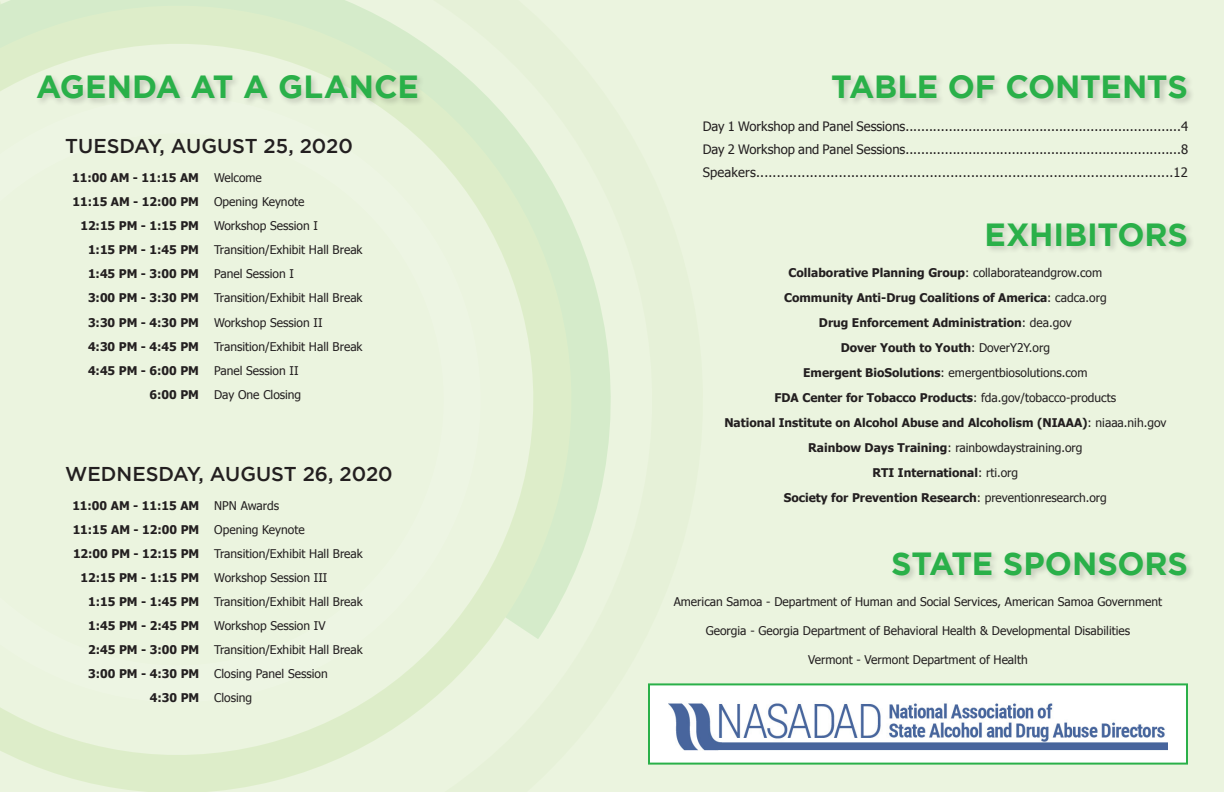
<style>
.page{position:relative;width:1224px;height:792px;background:#ebf4df}
.page>*{position:absolute;margin:0;border:0;box-sizing:border-box;transform-origin:0 0}
.t1{font:700 32px "Gotham";letter-spacing:-.005em;color:#2ab049}
.t2{font:500 20px "Gotham";color:#231f20}
.t3{font:13px "Tahoma";color:#231f20}
.t4{font:12px "Tahoma";color:#231f20}
.t5{font:700 12px "Tahoma";color:#231f20}
.s1{font-weight:400}
.s2{font-weight:700}
</style>
<div class="page">
<svg style="left:0;top:0;width:611px;height:792px"></svg>
<svg style="left:0;top:68px;width:490px;height:663px"></svg>
<div style="left:35px;top:73px;width:391px;height:34px;background:#231f20;opacity:.2"></div>
<div style="left:830px;top:73px;width:365px;height:34px;background:#231f20;opacity:.2"></div>
<div style="left:985px;top:221px;width:210px;height:34px;background:#231f20;opacity:.2"></div>
<div style="left:891px;top:550px;width:304px;height:34px;background:#231f20;opacity:.2"></div>
<div style="left:649px;top:684px;width:538px;height:80px;background:#fff"></div>
<img style="left:668px;top:703px;width:500px;height:47px">
<div style="left:648px;top:683px;width:540px;height:82px;border:2px solid #2ab049"></div>
<p class="t1" style="left:36px;top:68px;width:384px">AGENDA AT A GLANCE</p>
<p class="t2" style="left:65px;top:135px;width:289px">TUESDAY, AUGUST 25, 2020</p>
<p class="t5" style="left:72px;top:170px;width:128px">11:00 AM - 11:15 AM</p>
<p class="t4" style="left:214px;top:170px;width:49px">Welcome</p>
<p class="t5" style="left:72px;top:194px;width:128px">11:15 AM - 12:00 PM</p>
<p class="t4" style="left:214px;top:194px;width:92px">Opening Keynote</p>
<p class="t5" style="left:80px;top:218px;width:120px">12:15 PM - 1:15 PM</p>
<p class="t4" style="left:214px;top:218px;width:106px">Workshop Session I</p>
<p class="t5" style="left:88px;top:242px;width:113px">1:15 PM - 1:45 PM</p>
<p class="t4" style="left:214px;top:242px;width:150px">Transition/Exhibit Hall Break</p>
<p class="t5" style="left:88px;top:266px;width:113px">1:45 PM - 3:00 PM</p>
<p class="t4" style="left:214px;top:266px;width:82px">Panel Session I</p>
<p class="t5" style="left:88px;top:290px;width:113px">3:00 PM - 3:30 PM</p>
<p class="t4" style="left:214px;top:290px;width:150px">Transition/Exhibit Hall Break</p>
<p class="t5" style="left:88px;top:314px;width:113px">3:30 PM - 4:30 PM</p>
<p class="t4" style="left:214px;top:314px;width:110px">Workshop Session II</p>
<p class="t5" style="left:88px;top:338px;width:113px">4:30 PM - 4:45 PM</p>
<p class="t4" style="left:214px;top:338px;width:150px">Transition/Exhibit Hall Break</p>
<p class="t5" style="left:88px;top:362px;width:113px">4:45 PM - 6:00 PM</p>
<p class="t4" style="left:214px;top:362px;width:86px">Panel Session II</p>
<p class="t5" style="left:150px;top:386px;width:51px">6:00 PM</p>
<p class="t4" style="left:214px;top:386px;width:89px">Day One Closing</p>
<p class="t2" style="left:65px;top:462px;width:329px">WEDNESDAY, AUGUST 26, 2020</p>
<p class="t5" style="left:72px;top:497px;width:128px">11:00 AM - 11:15 AM</p>
<p class="t4" style="left:214px;top:497px;width:66px">NPN Awards</p>
<p class="t5" style="left:73px;top:521px;width:128px">11:15 AM - 12:00 PM</p>
<p class="t4" style="left:214px;top:521px;width:92px">Opening Keynote</p>
<p class="t5" style="left:73px;top:545px;width:128px">12:00 PM - 12:15 PM</p>
<p class="t4" style="left:214px;top:545px;width:150px">Transition/Exhibit Hall Break</p>
<p class="t5" style="left:81px;top:569px;width:120px">12:15 PM - 1:15 PM</p>
<p class="t4" style="left:214px;top:569px;width:115px">Workshop Session III</p>
<p class="t5" style="left:88px;top:593px;width:113px">1:15 PM - 1:45 PM</p>
<p class="t4" style="left:214px;top:594px;width:150px">Transition/Exhibit Hall Break</p>
<p class="t5" style="left:88px;top:617px;width:113px">1:45 PM - 2:45 PM</p>
<p class="t4" style="left:214px;top:618px;width:113px">Workshop Session IV</p>
<p class="t5" style="left:88px;top:641px;width:113px">2:45 PM - 3:00 PM</p>
<p class="t4" style="left:214px;top:642px;width:150px">Transition/Exhibit Hall Break</p>
<p class="t5" style="left:88px;top:665px;width:113px">3:00 PM - 4:30 PM</p>
<p class="t4" style="left:214px;top:666px;width:115px">Closing Panel Session</p>
<p class="t5" style="left:150px;top:689px;width:51px">4:30 PM</p>
<p class="t4" style="left:214px;top:690px;width:39px">Closing</p>
<p class="t1" style="left:831px;top:68px;width:358px">TABLE OF CONTENTS</p>
<p class="t3" style="left:703px;top:117px;width:487px">Day 1 Workshop and Panel Sessions......................................................................4</p>
<p class="t3" style="left:703px;top:140px;width:487px">Day 2 Workshop and Panel Sessions......................................................................8</p>
<p class="t3" style="left:703px;top:163px;width:487px">Speakers.....................................................................................................12</p>
<p class="t1" style="left:984px;top:216px;width:205px">EXHIBITORS</p>
<p class="t5" style="left:789px;top:264px;width:315px">Collaborative Planning Group<span class="s1">: collaborateandgrow.com</span></p>
<p class="t5" style="left:784px;top:289px;width:324px">Community Anti-Drug Coalitions of America<span class="s1">: cadca.org</span></p>
<p class="t5" style="left:819px;top:314px;width:254px">Drug Enforcement Administration<span class="s1">: dea.gov</span></p>
<p class="t5" style="left:841px;top:339px;width:211px">Dover Youth to Youth<span class="s1">: DoverY2Y.org</span></p>
<p class="t4" style="left:803px;top:365px;width:286px"><span class="s2">Emergent BioSolutions</span>: emergentbiosolutions.com</p>
<p class="t5" style="left:775px;top:389px;width:343px">FDA Center for Tobacco Products<span class="s1">: fda.gov/tobacco-products</span></p>
<p class="t5" style="left:724px;top:414px;width:444px">National Institute on Alcohol Abuse and Alcoholism (NIAAA)<span class="s1">: niaaa.nih.gov</span></p>
<p class="t4" style="left:808px;top:440px;width:276px"><span class="s2">Rainbow Days Training</span>: rainbowdaystraining.org</p>
<p class="t5" style="left:873px;top:464px;width:147px">RTI International<span class="s1">: rti.org</span></p>
<p class="t5" style="left:784px;top:489px;width:325px">Society for Prevention Research<span class="s1">: preventionresearch.org</span></p>
<p class="t1" style="left:891px;top:545px;width:298px">STATE SPONSORS</p>
<p class="t4" style="left:674px;top:594px;width:490px">American Samoa - Department of Human and Social Services, American Samoa Government</p>
<p class="t4" style="left:706px;top:623px;width:426px">Georgia - Georgia Department of Behavioral Health &amp; Developmental Disabilities</p>
<p class="t4" style="left:808px;top:652px;width:221px">Vermont - Vermont Department of Health</p>
</div>
